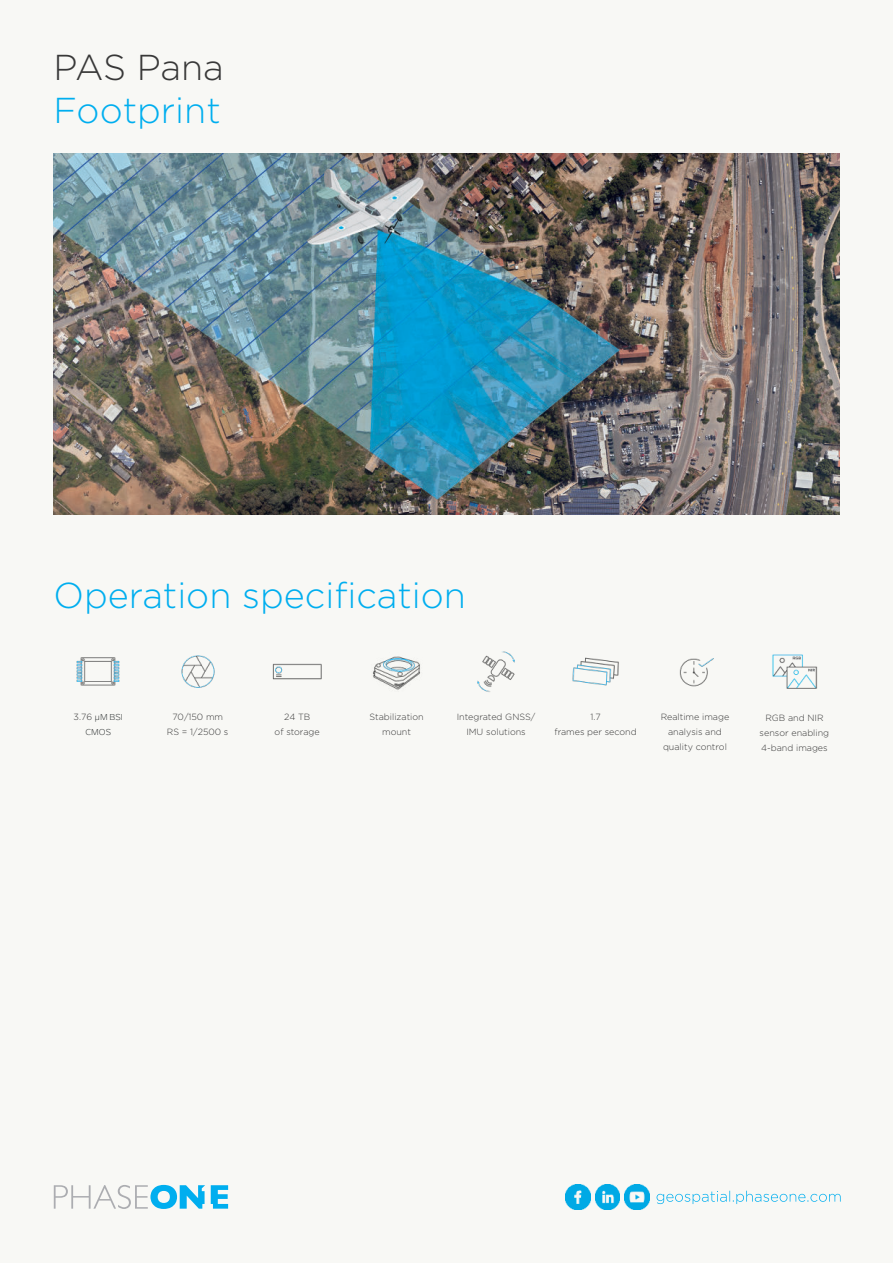
<style>
.page{position:relative;width:893px;height:1263px;background:#f8f8f5}
.page>*{position:absolute;margin:0;border:0;box-sizing:border-box;transform-origin:0 0}
.t1{font:300 36px "Gotham";color:#00aeef}
.t2{font:300 36px "Gotham";letter-spacing:-.01em;color:#383838}
.t3{font:300 9px/15px "Gotham";color:#383838;text-align:center}
.t4{font:200 9px/15px "Arpona Sans";color:#393d3d;text-align:center}
.s1{font-family:"Gotham";font-weight:300;color:#383838}
</style>
<div class="page">
<svg style="left:211px;top:1185px;width:17px;height:24px"></svg>
<svg style="left:54px;top:1185px;width:151px;height:24px"></svg>
<img style="left:566px;top:1185px;width:24px;height:24px">
<img style="left:625px;top:1185px;width:24px;height:24px">
<img style="left:595px;top:1185px;width:25px;height:24px">
<svg style="left:657px;top:1191px;width:184px;height:13px"></svg>
<img style="left:181px;top:655px;width:34px;height:33px">
<img style="left:272px;top:663px;width:50px;height:17px">
<img style="left:76px;top:657px;width:44px;height:29px">
<img style="left:477px;top:651px;width:38px;height:41px">
<img style="left:572px;top:657px;width:47px;height:29px">
<img style="left:373px;top:656px;width:47px;height:34px">
<img style="left:679px;top:658px;width:35px;height:29px">
<img style="left:772px;top:654px;width:46px;height:35px">
<img style="left:54px;top:154px;width:785px;height:361px">
<h1 class="t2" style="left:54px;top:51px;width:172px">PAS Pana</h1>
<h1 class="t1" style="left:54px;top:94px;width:169px">Footprint</h1>
<h1 class="t1" style="left:54px;top:579px;width:414px">Operation specification</h1>
<p class="t4" style="left:74px;top:710px;width:51px"><span class="s1">3.76</span> µM BSI<br>CMOS</p>
<p class="t3" style="left:457px;top:710px;width:80px">Integrated GNSS/<br>IMU solutions</p>
<p class="t3" style="left:554px;top:710px;width:84px">1.7<br>frames per second</p>
<p class="t3" style="left:167px;top:710px;width:63px">70/150 mm<br>RS = 1/2500 s</p>
<p class="t3" style="left:275px;top:710px;width:47px">24 TB<br>of storage</p>
<p class="t3" style="left:369px;top:710px;width:56px">Stabilization mount</p>
<p class="t3" style="left:661px;top:710px;width:70px">Realtime image analysis and quality control</p>
<p class="t3" style="left:760px;top:710px;width:71px">RGB and NIR sensor enabling<br>4-band images</p>
</div>
